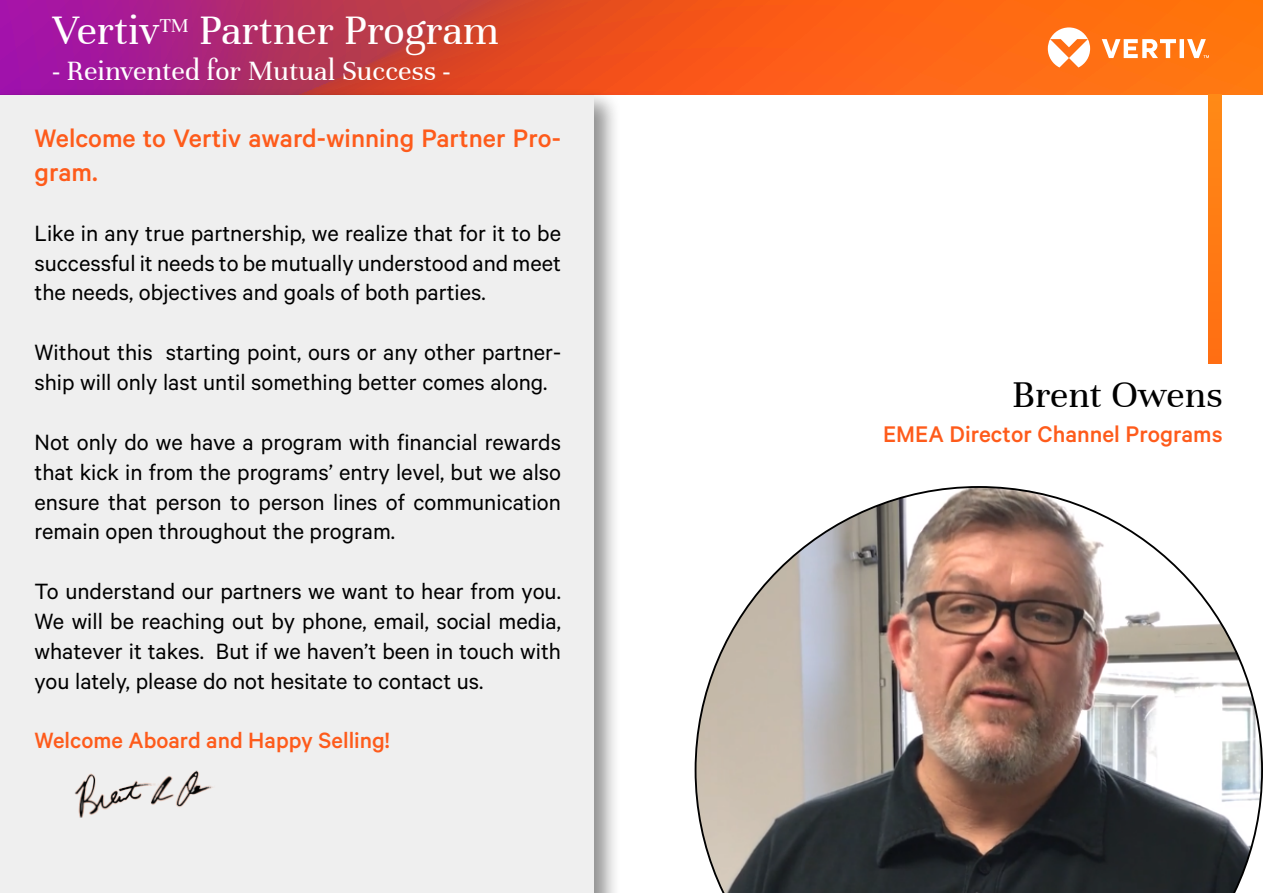
<style>
.page{position:relative;width:1263px;height:893px;background:#fff}
.page>*{position:absolute;margin:0;border:0;box-sizing:border-box;transform-origin:0 0}
.t1{font:45px "Unna";color:#fff}
.t2{font:40.5px "Unna";color:#000}
.t3{font:30px "Unna";color:#fff}
.t4{font:500 28.5px/34.2px "Calibre";color:#fe5b1b}
.t5{font:500 25.5px "Calibre";color:#fe5b1b}
.t6{font:24.9px/29.8px "Calibre";color:#000;text-align:justify}
.t7{font:500 24.9px "Calibre";color:#fe5b1b}
</style>
<div class="page">
<svg style="left:0;top:0;width:1262px;height:94px;background:#dc4a38"></svg>
<hr style="left:1262px;top:0;width:1px;height:94px;background:#ff770b">
<svg style="left:1048px;top:27px;width:161px;height:40px"></svg>
<svg style="left:1209px;top:94px;width:12px;height:270px;background:#ff7c14"></svg>
<div style="left:0;top:88px;width:621px;height:805px;background:#000;opacity:.75"></div>
<div style="left:0;top:94px;width:594px;height:799px;background:#efefef"></div>
<img style="left:695px;top:486px;width:568px;height:407px">
<img style="left:72px;top:768px;width:151px;height:68px">
<h1 class="t1" style="left:52px;top:5px;width:448px">Vertiv<sup>TM</sup> Partner Program</h1>
<p class="t3" style="left:52px;top:54px;width:399px">- Reinvented for Mutual Success -</p>
<p class="t4" style="left:34px;top:120px;width:528px">Welcome to Vertiv award-winning Partner Pro&shy;gram.</p>
<p class="t6" style="left:34px;top:217px;width:528px">Like in any true partnership, we realize that for it to be successful it needs to be mutually understood and meet the needs, objectives and goals of both parties.</p>
<p class="t6" style="left:34px;top:337px;width:528px">Without this starting point, ours or any other partner&shy;ship will only last until something better comes along.</p>
<p class="t6" style="left:34px;top:426px;width:528px">Not only do we have a program with financial rewards that kick in from the programs’ entry level, but we also ensure that person to person lines of communication remain open throughout the program.</p>
<p class="t6" style="left:34px;top:575px;width:528px">To understand our partners we want to hear from you.<br>We will be reaching out by phone, email, social media, whatever it takes. But if we haven’t been in touch with you lately, please do not hesitate to contact us.</p>
<p class="t7" style="left:34px;top:726px;width:357px">Welcome Aboard and Happy Selling!</p>
<h2 class="t2" style="left:1012px;top:371px;width:212px">Brent Owens</h2>
<p class="t5" style="left:883px;top:419px;width:341px">EMEA Director Channel Programs</p>
</div>
